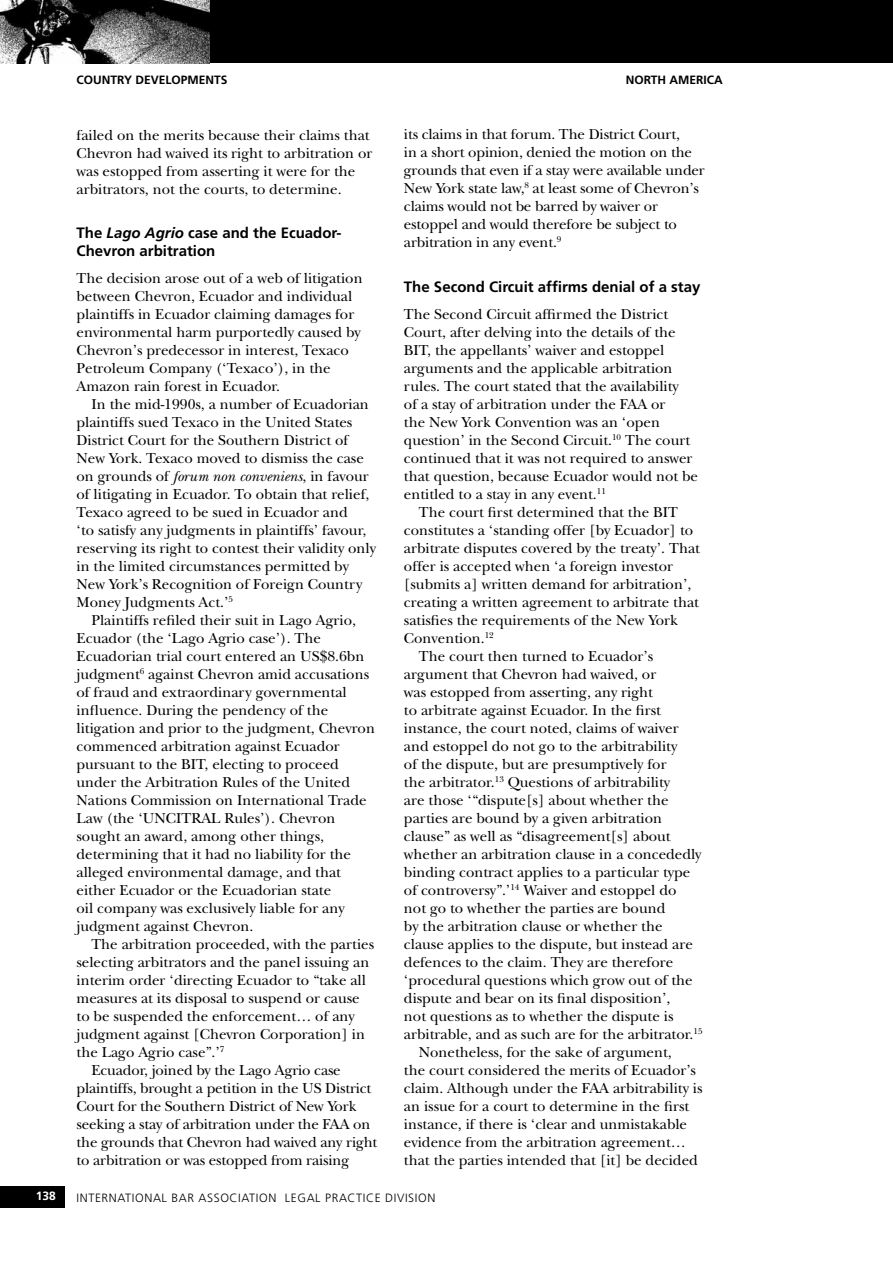
<style>
.page{position:relative;width:893px;height:1263px;background:#fff}
.page>*{position:absolute;margin:0;border:0;box-sizing:border-box;transform-origin:0 0}
.t1{font:15px/18px "New Baskerville";color:#000}
.t2{font:700 15px/18px "Frutiger";color:#000}
.t3{font:300 12px "Frutiger";letter-spacing:.05em;color:#000}
.t4{font:700 12px "Frutiger";color:#000}
.t5{font:700 12px "Frutiger";color:#fff}
.s1{font-style:italic}
</style>
<div class="page">
<div style="left:0;top:1187px;width:64px;height:21px;background:#000"></div>
<div style="left:180px;top:0;width:713px;height:63px;background:#000"></div>
<img style="left:0;top:0;width:209px;height:63px">
<p class="t4" style="left:77px;top:73px;width:152px">country developments</p>
<p class="t4" style="left:626px;top:73px;width:97px">North america</p>
<p class="t1" style="left:77px;top:126px;width:298px">failed on the merits because their claims that Chevron had waived its right to arbitration or was estopped from asserting it were for the arbitrators, not the courts, to determine.</p>
<p class="t2" style="left:77px;top:224px;width:267px">The <span class="s1">Lago Agrio</span> case and the Ecuador-<br>Chevron arbitration</p>
<p class="t1" style="left:77px;top:269px;width:288px">The decision arose out of a web of litigation between Chevron, Ecuador and individual plaintiffs in Ecuador claiming damages for environmental harm purportedly caused by Chevron’s predecessor in interest, Texaco Petroleum Company (‘Texaco’), in the Amazon rain forest in Ecuador.</p>
<p class="t1" style="left:77px;top:395px;width:301px;text-indent:15px">In the mid-1990s, a number of Ecuadorian plaintiffs sued Texaco in the United States District Court for the Southern District of New York. Texaco moved to dismiss the case on grounds of <span class="s1">forum non conveniens</span>, in favour of litigating in Ecuador. To obtain that relief, Texaco agreed to be sued in Ecuador and<br>‘to satisfy any judgments in plaintiffs’ favour, reserving its right to contest their validity only in the limited circumstances permitted by New York’s Recognition of Foreign Country Money Judgments Act.’<sup>5</sup></p>
<p class="t1" style="left:77px;top:611px;width:300px;text-indent:15px">Plaintiffs refiled their suit in Lago Agrio, Ecuador (the ‘Lago Agrio case’). The Ecuadorian trial court entered an US$8.6bn judgment<sup>6</sup> against Chevron amid accusations of fraud and extraordinary governmental influence. During the pendency of the litigation and prior to the judgment, Chevron commenced arbitration against Ecuador pursuant to the BIT, electing to proceed under the Arbitration Rules of the United Nations Commission on International Trade Law (the ‘UNCITRAL Rules’). Chevron sought an award, among other things, determining that it had no liability for the alleged environmental damage, and that either Ecuador or the Ecuadorian state<br>oil company was exclusively liable for any judgment against Chevron.</p>
<p class="t1" style="left:91px;top:935px;width:284px">The arbitration proceeded, with the parties</p>
<p class="t1" style="left:77px;top:953px;width:294px">selecting arbitrators and the panel issuing an</p>
<p class="t1" style="left:77px;top:971px;width:291px">interim order ‘directing Ecuador to “take all</p>
<p class="t1" style="left:77px;top:989px;width:285px">measures at its disposal to suspend or cause</p>
<p class="t1" style="left:77px;top:1007px;width:280px">to be suspended the enforcement… of any</p>
<p class="t1" style="left:77px;top:1025px;width:290px">judgment against [Chevron Corporation] in</p>
<p class="t1" style="left:77px;top:1043px;width:149px">the Lago Agrio case”.’<sup>7</sup></p>
<p class="t1" style="left:91px;top:1061px;width:251px">Ecuador, joined by the Lago Agrio case</p>
<p class="t1" style="left:77px;top:1079px;width:296px">plaintiffs, brought a petition in the US District</p>
<p class="t1" style="left:77px;top:1097px;width:281px">Court for the Southern District of New York</p>
<p class="t1" style="left:77px;top:1115px;width:295px">seeking a stay of arbitration under the FAA on</p>
<p class="t1" style="left:77px;top:1133px;width:302px">the grounds that Chevron had waived any right</p>
<p class="t1" style="left:77px;top:1151px;width:274px">to arbitration or was estopped from raising</p>
<p class="t1" style="left:404px;top:125px;width:302px">its claims in that forum. The District Court,<br>in a short opinion, denied the motion on the grounds that even if a stay were available under New York state law,<sup>8</sup> at least some of Chevron’s claims would not be barred by waiver or estoppel and would therefore be subject to arbitration in any event.<sup>9</sup></p>
<p class="t2" style="left:404px;top:278px;width:298px">The Second Circuit affirms denial of a stay</p>
<p class="t1" style="left:404px;top:305px;width:296px">The Second Circuit affirmed the District Court, after delving into the details of the BIT, the appellants’ waiver and estoppel arguments and the applicable arbitration rules. The court stated that the availability<br>of a stay of arbitration under the FAA or<br>the New York Convention was an ‘open question’ in the Second Circuit.<sup>10</sup> The court continued that it was not required to answer that question, because Ecuador would not be entitled to a stay in any event.<sup>11</sup></p>
<p class="t1" style="left:419px;top:503px;width:261px">The court first determined that the BIT</p>
<p class="t1" style="left:404px;top:521px;width:291px">constitutes a ‘standing offer [by Ecuador] to</p>
<p class="t1" style="left:404px;top:539px;width:298px">arbitrate disputes covered by the treaty’. That</p>
<p class="t1" style="left:404px;top:557px;width:271px">offer is accepted when ‘a foreign investor</p>
<p class="t1" style="left:404px;top:575px;width:289px">[submits a] written demand for arbitration’,</p>
<p class="t1" style="left:404px;top:593px;width:297px">creating a written agreement to arbitrate that</p>
<p class="t1" style="left:404px;top:611px;width:275px">satisfies the requirements of the New York</p>
<p class="t1" style="left:404px;top:629px;width:91px">Convention.<sup>12</sup></p>
<p class="t1" style="left:419px;top:647px;width:236px">The court then turned to Ecuador’s</p>
<p class="t1" style="left:404px;top:665px;width:254px">argument that Chevron had waived, or</p>
<p class="t1" style="left:404px;top:683px;width:251px">was estopped from asserting, any right</p>
<p class="t1" style="left:404px;top:701px;width:259px">to arbitrate against Ecuador. In the first</p>
<p class="t1" style="left:404px;top:719px;width:276px">instance, the court noted, claims of waiver</p>
<p class="t1" style="left:404px;top:737px;width:275px">and estoppel do not go to the arbitrability</p>
<p class="t1" style="left:404px;top:755px;width:264px">of the dispute, but are presumptively for</p>
<p class="t1" style="left:404px;top:773px;width:268px">the arbitrator.<sup>13</sup> Questions of arbitrability</p>
<p class="t1" style="left:404px;top:791px;width:266px">are those ‘“dispute[s] about whether the</p>
<p class="t1" style="left:404px;top:809px;width:260px">parties are bound by a given arbitration</p>
<p class="t1" style="left:404px;top:827px;width:268px">clause” as well as “disagreement[s] about</p>
<p class="t1" style="left:404px;top:845px;width:299px">whether an arbitration clause in a concededly</p>
<p class="t1" style="left:404px;top:863px;width:288px">binding contract applies to a particular type</p>
<p class="t1" style="left:404px;top:881px;width:274px">of controversy”.’<sup>14</sup> Waiver and estoppel do</p>
<p class="t1" style="left:404px;top:899px;width:263px">not go to whether the parties are bound</p>
<p class="t1" style="left:404px;top:917px;width:260px">by the arbitration clause or whether the</p>
<p class="t1" style="left:404px;top:935px;width:290px">clause applies to the dispute, but instead are</p>
<p class="t1" style="left:404px;top:953px;width:271px">defences to the claim. They are therefore</p>
<p class="t1" style="left:404px;top:971px;width:290px">‘procedural questions which grow out of the</p>
<p class="t1" style="left:404px;top:989px;width:268px">dispute and bear on its final disposition’,</p>
<p class="t1" style="left:404px;top:1007px;width:271px">not questions as to whether the dispute is</p>
<p class="t1" style="left:404px;top:1025px;width:300px">arbitrable, and as such are for the arbitrator.<sup>15</sup></p>
<p class="t1" style="left:419px;top:1043px;width:255px">Nonetheless, for the sake of argument,</p>
<p class="t1" style="left:404px;top:1061px;width:294px">the court considered the merits of Ecuador’s</p>
<p class="t1" style="left:404px;top:1079px;width:300px">claim. Although under the FAA arbitrability is</p>
<p class="t1" style="left:404px;top:1097px;width:287px">an issue for a court to determine in the first</p>
<p class="t1" style="left:404px;top:1115px;width:285px">instance, if there is ‘clear and unmistakable</p>
<p class="t1" style="left:404px;top:1133px;width:283px">evidence from the arbitration agreement…</p>
<p class="t1" style="left:404px;top:1151px;width:295px">that the parties intended that [it] be decided</p>
<p class="t5" style="left:36px;top:1189px;width:22px">138</p>
<p class="t3" style="left:77px;top:1191px;width:360px">INTERNATIONAL BAR ASSOCIATION LEGAL PRACTICE DIVISION</p>
</div>
